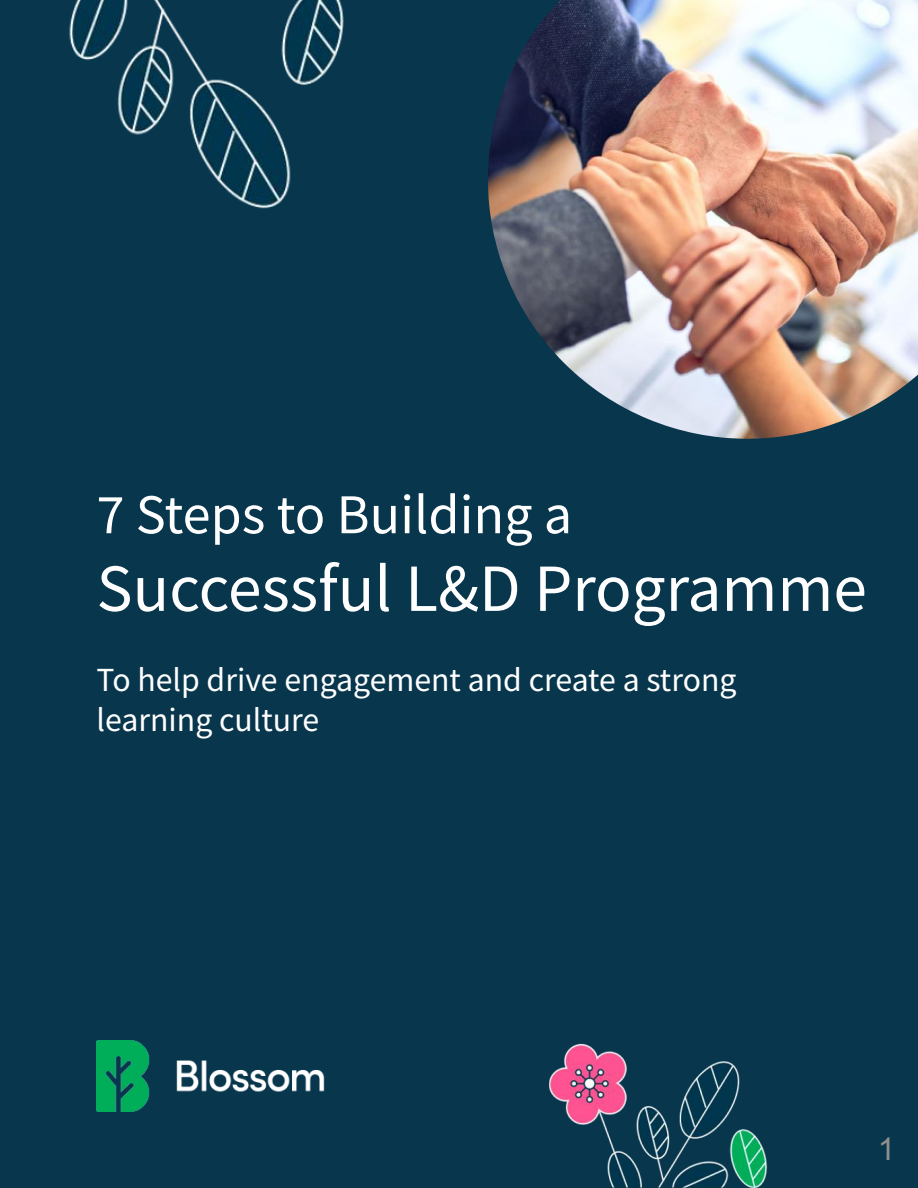
<style>
.page{position:relative;width:918px;height:1188px;background:#08364c}
.page>*{position:absolute;margin:0;border:0;box-sizing:border-box;transform-origin:0 0}
.t1{font:67.5px "Source Sans Pro";color:#fff}
.t2{font:56.25px "Source Sans Pro";color:#fff}
.t3{font:33.75px/40.5px "Source Sans Pro";color:#fff}
.t4{font:31.5px "Arial";color:#8f8f8f}
</style>
<div class="page">
<img style="left:488px;top:0;width:430px;height:439px">
<img style="left:97px;top:1041px;width:228px;height:71px">
<img style="left:549px;top:1043px;width:219px;height:145px">
<img style="left:69px;top:0;width:275px;height:209px">
<h2 class="t2" style="left:97px;top:478px;width:477px">7 Steps to Building a</h2>
<h1 class="t1" style="left:97px;top:544px;width:772px">Successful L&amp;D Programme</h1>
<p class="t3" style="left:97px;top:659px;width:641px">To help drive engagement and create a strong learning culture</p>
<p class="t4" style="left:878px;top:1131px;width:19px">1</p>
</div>
